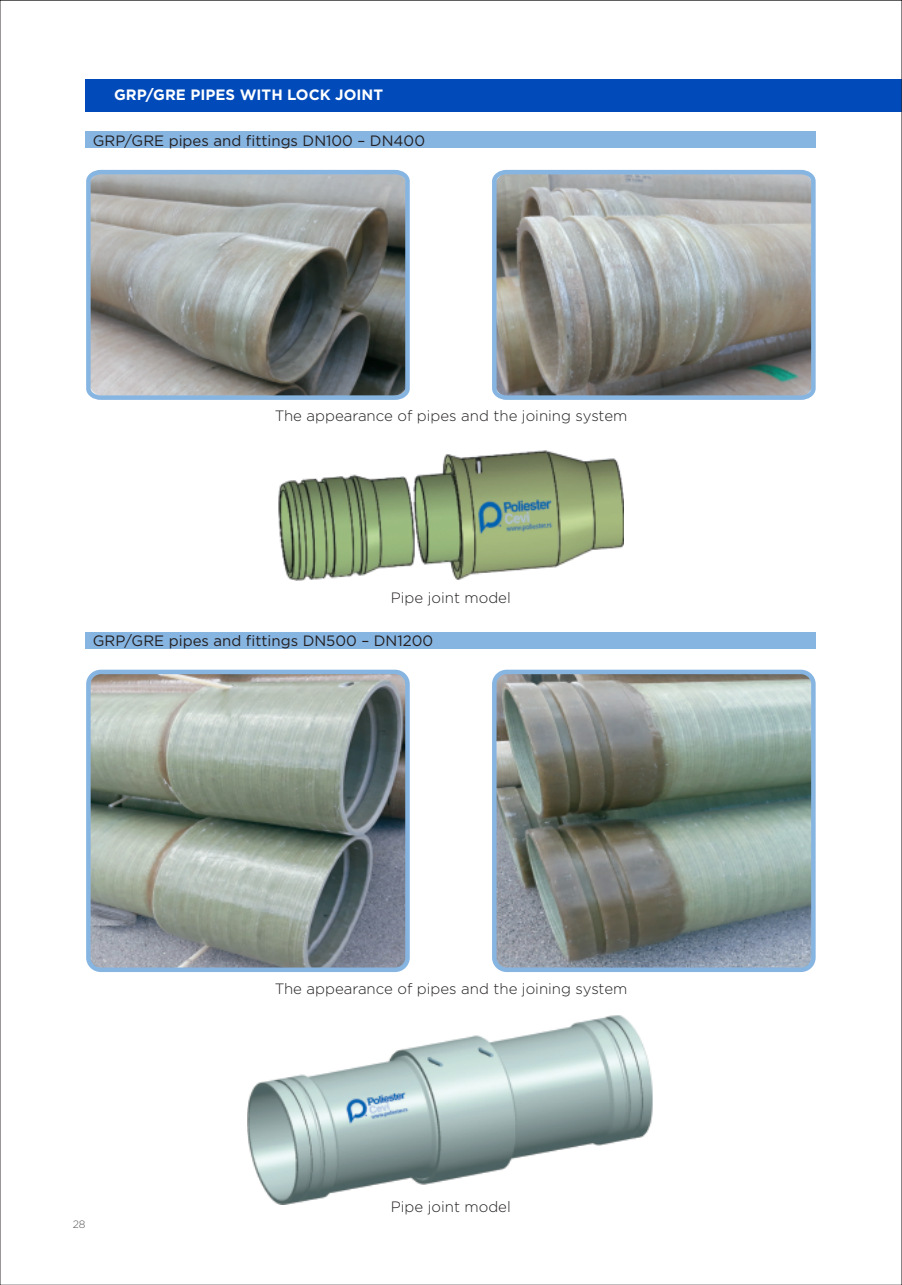
<style>
.page{position:relative;width:902px;height:1285px;background:#fff}
.page>*{position:absolute;margin:0;border:0;box-sizing:border-box;transform-origin:0 0}
.t1{font:300 15px "Gotham OT";color:#231f20}
.t2{font:15px "Gotham OT";color:#231f20}
.t3{font:700 15px "Gotham OT";color:#fff}
.t4{font:300 10.65px "Gotham OT";color:#57585a}
</style>
<div class="page">
<div style="left:86px;top:79px;width:815px;height:33px;background:#004aba"></div>
<img style="left:91px;top:674px;width:316px;height:295px">
<img style="left:495px;top:674px;width:318px;height:295px">
<div style="left:86px;top:131px;width:729px;height:17px;background:#87b5e2"></div>
<div style="left:86px;top:632px;width:729px;height:17px;background:#87b5e2"></div>
<svg style="left:86px;top:169px;width:324px;height:231px;background:#8c9292"></svg>
<svg style="left:492px;top:169px;width:324px;height:231px;background:#959999"></svg>
<div style="left:492px;top:669px;width:323px;height:302px;border:4px solid #87b5e2;border-radius:12px"></div>
<img style="left:278px;top:450px;width:345px;height:130px">
<div style="left:86px;top:669px;width:323px;height:302px;border:4px solid #87b5e2;border-radius:12px"></div>
<img style="left:248px;top:1015px;width:405px;height:189px">
<p class="t3" style="left:114px;top:89px;width:270px">GRP/GRE PIPES WITH LOCK JOINT</p>
<p class="t2" style="left:93px;top:135px;width:334px">GRP/GRE pipes and fittings DN100 – DN400</p>
<p class="t1" style="left:274px;top:410px;width:354px">The appearance of pipes and the joining system</p>
<p class="t1" style="left:391px;top:591px;width:121px">Pipe joint model</p>
<p class="t2" style="left:93px;top:635px;width:342px">GRP/GRE pipes and fittings DN500 – DN1200</p>
<p class="t4" style="left:73px;top:1220px;width:14px">28</p>
<p class="t1" style="left:274px;top:982px;width:354px">The appearance of pipes and the joining system</p>
<p class="t1" style="left:391px;top:1200px;width:121px">Pipe joint model</p>
</div>
